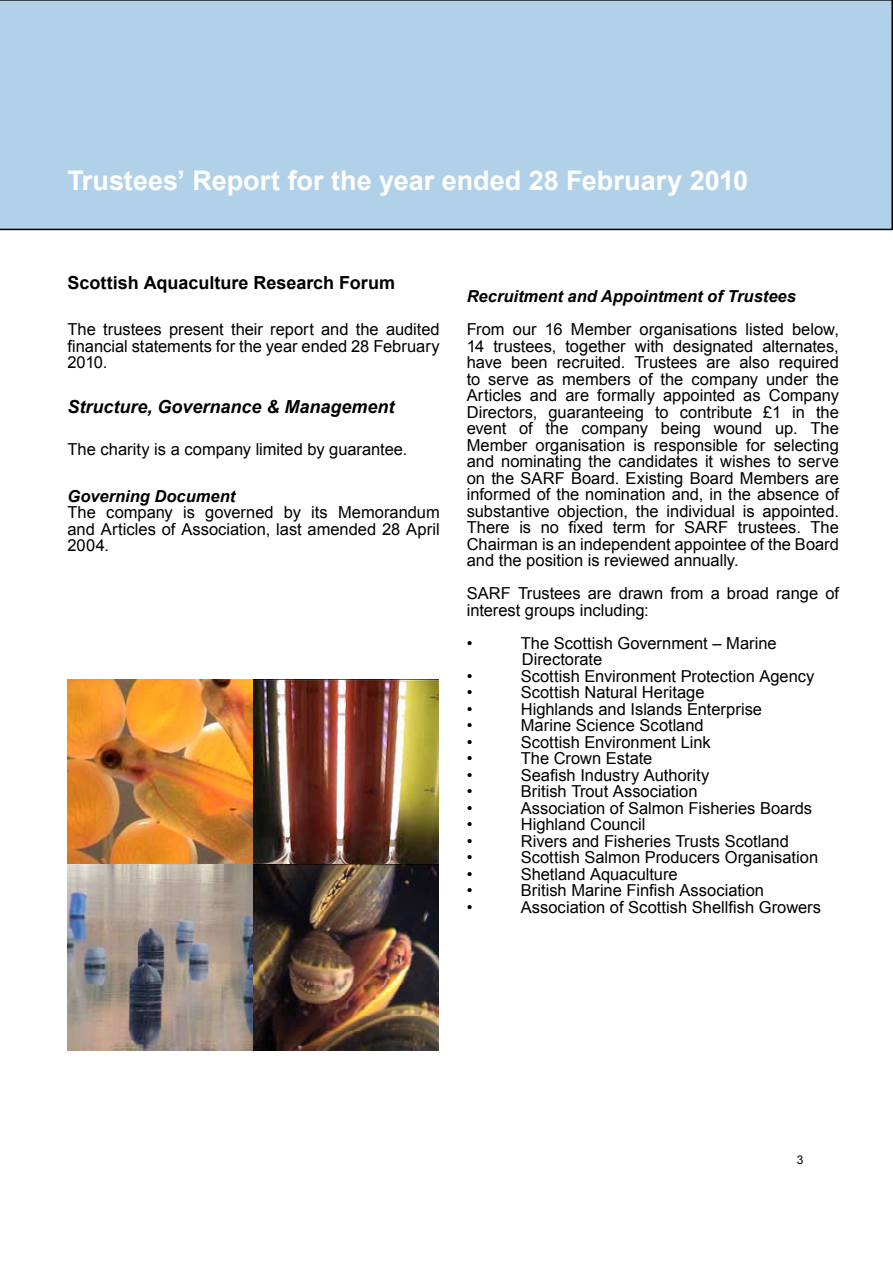
<style>
.page{position:relative;width:893px;height:1263px;background:#fff}
.page>*{position:absolute;margin:0;border:0;box-sizing:border-box;transform-origin:0 0}
.t1{font:700 27px "Arial";color:#fff}
.t2{font:700 18px "Arial";color:#000}
.t3{font:italic 700 18px "Arial";color:#000}
.t4{font:16.5px/16.5px "Arial";color:#000;text-align:justify}
.t5{font:italic 700 16.5px "Arial";color:#000}
.t6{font:12px "Arial";color:#000}
</style>
<div class="page">
<div style="left:0;top:0;width:893px;height:230px;background:#b1d1e9"></div>
<img style="left:68px;top:679px;width:371px;height:371px">
<h1 class="t1" style="left:67px;top:163px;width:682px">Trustees’ Report for the year ended 28 February 2010</h1>
<p class="t2" style="left:68px;top:271px;width:329px">Scottish Aquaculture Research Forum</p>
<p class="t4" style="left:68px;top:321px;width:374px">The trustees present their report and the audited financial statements for the year ended 28 February 2010.</p>
<p class="t3" style="left:68px;top:395px;width:329px">Structure, Governance &amp; Management</p>
<p class="t4" style="left:68px;top:441px;width:341px">The charity is a company limited by guarantee.</p>
<p class="t5" style="left:68px;top:485px;width:169px">Governing Document</p>
<p class="t4" style="left:68px;top:504px;width:374px">The company is governed by its Memorandum and Articles of Association, last amended 28 April 2004.</p>
<p class="t5" style="left:467px;top:286px;width:331px">Recruitment and Appointment of Trustees</p>
<p class="t4" style="left:467px;top:321px;width:374px">From our 16 Member organisations listed below, 14 trustees, together with designated alternates, have been recruited. Trustees are also required to serve as members of the company under the Articles and are formally appointed as Company Directors, guaranteeing to contribute £1 in the event of the company being wound up. The Member organisation is responsible for selecting and nominating the candidates it wishes to serve on the SARF Board. Existing Board Members are informed of the nomination and, in the absence of substantive objection, the individual is appointed.<br>There is no fixed term for SARF trustees. The Chairman is an independent appointee of the Board and the position is reviewed annually.</p>
<p class="t4" style="left:467px;top:585px;width:374px">SARF Trustees are drawn from a broad range of interest groups including:</p>
<p class="t4" style="left:467px;top:635px;width:7px">•</p>
<p class="t4" style="left:521px;top:635px;width:257px">The Scottish Government – Marine<br>Directorate</p>
<p class="t4" style="left:467px;top:668px;width:7px">•</p>
<p class="t4" style="left:521px;top:668px;width:295px">Scottish Environment Protection Agency</p>
<p class="t4" style="left:467px;top:684px;width:7px">•</p>
<p class="t4" style="left:521px;top:684px;width:185px">Scottish Natural Heritage</p>
<p class="t4" style="left:467px;top:701px;width:7px">•</p>
<p class="t4" style="left:521px;top:701px;width:243px">Highlands and Islands Enterprise</p>
<p class="t4" style="left:467px;top:717px;width:7px">•</p>
<p class="t4" style="left:521px;top:717px;width:184px">Marine Science Scotland</p>
<p class="t4" style="left:467px;top:734px;width:7px">•</p>
<p class="t4" style="left:521px;top:734px;width:192px">Scottish Environment Link</p>
<p class="t4" style="left:467px;top:750px;width:7px">•</p>
<p class="t4" style="left:521px;top:750px;width:133px">The Crown Estate</p>
<p class="t4" style="left:467px;top:767px;width:7px">•</p>
<p class="t4" style="left:521px;top:767px;width:190px">Seafish Industry Authority</p>
<p class="t4" style="left:467px;top:783px;width:7px">•</p>
<p class="t4" style="left:521px;top:783px;width:178px">British Trout Association</p>
<p class="t4" style="left:467px;top:800px;width:7px">•</p>
<p class="t4" style="left:521px;top:800px;width:293px">Association of Salmon Fisheries Boards</p>
<p class="t4" style="left:467px;top:816px;width:7px">•</p>
<p class="t4" style="left:521px;top:816px;width:126px">Highland Council</p>
<p class="t4" style="left:467px;top:833px;width:7px">•</p>
<p class="t4" style="left:521px;top:833px;width:270px">Rivers and Fisheries Trusts Scotland</p>
<p class="t4" style="left:467px;top:849px;width:7px">•</p>
<p class="t4" style="left:521px;top:849px;width:299px">Scottish Salmon Producers Organisation</p>
<p class="t4" style="left:467px;top:866px;width:7px">•</p>
<p class="t4" style="left:521px;top:866px;width:158px">Shetland Aquaculture</p>
<p class="t4" style="left:467px;top:882px;width:7px">•</p>
<p class="t4" style="left:521px;top:882px;width:245px">British Marine Finfish Association</p>
<p class="t4" style="left:467px;top:899px;width:7px">•</p>
<p class="t4" style="left:521px;top:899px;width:302px">Association of Scottish Shellfish Growers</p>
<p class="t6" style="left:797px;top:1152px;width:8px">3</p>
</div>
